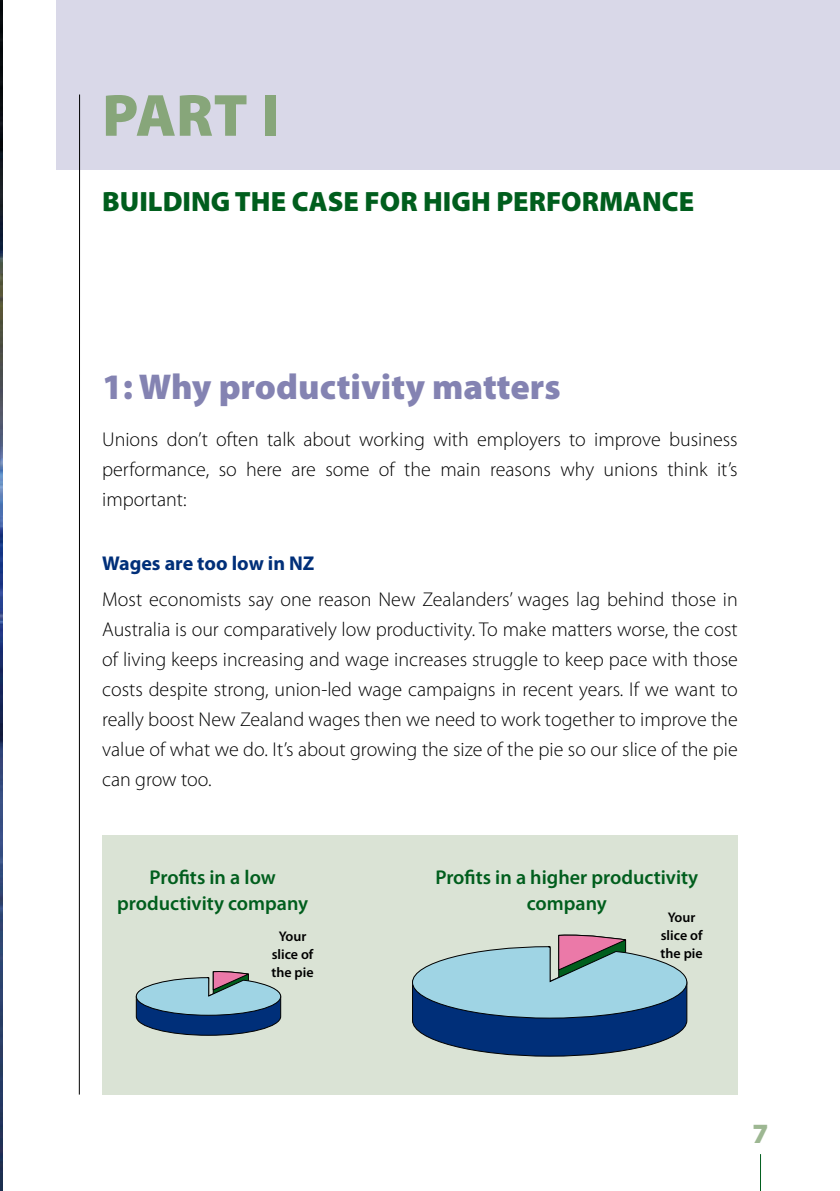
<style>
.page{position:relative;width:840px;height:1191px;background:#fff}
.page>*{position:absolute;margin:0;border:0;box-sizing:border-box;transform-origin:0 0}
.t1{font:900 60px "Myriad Pro";color:#87a67a}
.t2{font:900 36px "Myriad Pro";color:#8483b2}
.t3{font:900 28px "Myriad Pro";color:#005e1d}
.t4{font:300 20px/30px "Myriad Pro";color:#000;text-align:justify}
.t5{font:600 20px/26px "Myriad Pro";color:#005e1d;text-align:center}
.t6{font:700 20px "Myriad Pro";color:#002f79}
.t7{font:600 14px/18px "Myriad Pro";color:#000;text-align:center}
</style>
<div class="page">
<hr style="left:759px;top:1154px;width:1px;height:37px;background:#005e1d">
<div style="left:57px;top:0;width:782px;height:170px;background:#d9d8e8"></div>
<div style="left:102px;top:835px;width:635px;height:259px;background:#dae3d5"></div>
<hr style="left:79px;top:94px;width:1px;height:1000px;background:#000">
<img style="left:0;top:0;width:2px;height:1191px">
<svg style="left:136px;top:971px;width:145px;height:64px"></svg>
<svg style="left:412px;top:934px;width:275px;height:123px"></svg>
<h1 class="t1" style="left:102px;top:75px;width:178px">PART I</h1>
<h3 class="t3" style="left:102px;top:183px;width:593px">BUILDING THE CASE FOR HIGH PERFORMANCE</h3>
<h2 class="t2" style="left:102px;top:363px;width:459px">1 : Why productivity matters</h2>
<p class="t4" style="left:102px;top:424px;width:636px">Unions don’t often talk about working with employers to improve business performance, so here are some of the main reasons why unions think it’s important:</p>
<p class="t6" style="left:102px;top:550px;width:214px">Wages are too low in NZ</p>
<p class="t4" style="left:102px;top:584px;width:637px">Most economists say one reason New Zealanders’ wages lag behind those in Australia is our comparatively low productivity. To make matters worse, the cost of living keeps increasing and wage increases struggle to keep pace with those costs despite strong, union-led wage campaigns in recent years. If we want to really boost New Zealand wages then we need to work together to improve the value of what we do. It’s about growing the size of the pie so our slice of the pie can grow too.</p>
<p class="t5" style="left:117px;top:863px;width:192px">Profits in a low productivity company</p>
<p class="t7" style="left:271px;top:926px;width:44px">Your slice of the pie</p>
<p class="t5" style="left:435px;top:863px;width:264px">Profits in a higher productivity company</p>
<p class="t7" style="left:660px;top:908px;width:44px">Your slice of the pie</p>
</div>
